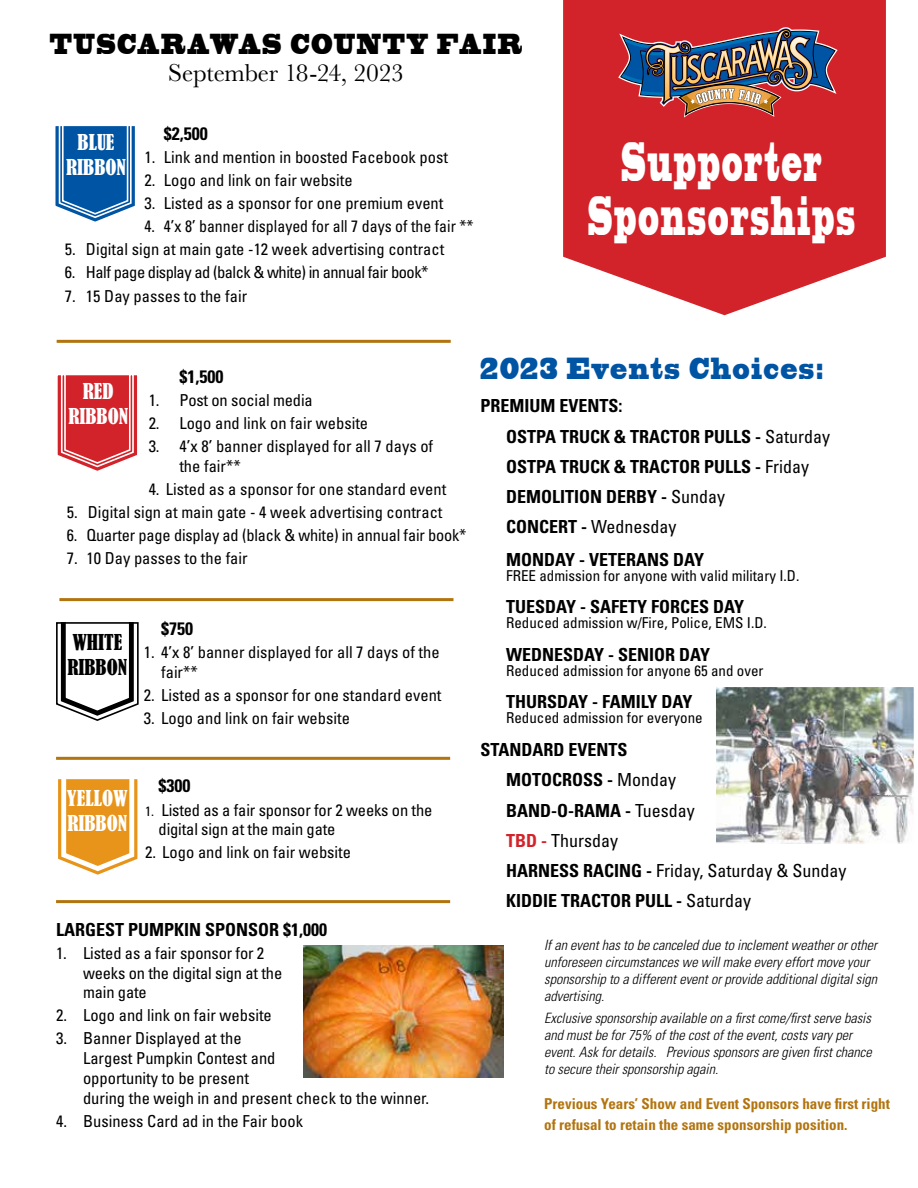
<style>
.page{position:relative;width:918px;height:1188px;background:#fff}
.page>*{position:absolute;margin:0;border:0;box-sizing:border-box;transform-origin:0 0}
.t1{font:51.75px/54px "Blackoak Std";letter-spacing:.115em;color:#fff;text-align:center;scale:.3 1}
.t2{font:28.5px "Blackoak Std";letter-spacing:.11em;color:#0054a4;scale:.45 1}
.t3{font:27px "Blackoak Std";letter-spacing:.125em;color:#000;scale:.45 1}
.t4{font:25.5px "Baskerville";letter-spacing:-.01em;color:#000}
.t5{font:condensed 20.55px/24.6px "Bernard";color:#fff;text-align:center}
.t6{font:condensed 20.55px/24.6px "Bernard";color:#000}
.t7{font:700 condensed 18px/30.3px "Univers LT Std";color:#000}
.t8{font:condensed 16.5px/19.8px "Univers LT Std";color:#000}
.t9{font:condensed 16.5px "Univers LT Std";letter-spacing:-.03em;color:#000}
.t10{font:condensed 16.5px "Univers LT Std";color:#000;scale:.96 1}
.t11{font:condensed 15px "Univers LT Std";color:#000}
.t12{font:700 condensed 15px/20.7px "Univers";color:#b2740e}
.t13{font:italic 300 condensed 14.25px/17.1px "Univers";color:#000}
.s1{font-size:13.5px}
.s2{font-weight:400}
.s3{color:#d2232a}
</style>
<div class="page">
<img style="left:717px;top:688px;width:196px;height:154px">
<div style="left:715px;top:686px;width:200px;height:158px;border:1px solid #fff"></div>
<svg style="left:57px;top:375px;width:81px;height:96px;background:#da4e54"></svg>
<svg style="left:56px;top:622px;width:83px;height:99px"></svg>
<svg style="left:58px;top:779px;width:80px;height:96px"></svg>
<hr style="left:56px;top:757px;width:394px;height:3px;background:#b2740e">
<hr style="left:59px;top:598px;width:394px;height:3px;background:#b2740e">
<svg style="left:563px;top:0;width:323px;height:316px"></svg>
<div style="left:581px;top:0;width:287px;height:298px;background:#d2232a"></div>
<svg style="left:618px;top:26px;width:220px;height:92px;background:#91555c"></svg>
<svg style="left:55px;top:126px;width:80px;height:96px;background:#3074b5"></svg>
<hr style="left:57px;top:340px;width:394px;height:3px;background:#b2740e">
<hr style="left:56px;top:900px;width:394px;height:3px;background:#b2740e">
<img style="left:303px;top:946px;width:201px;height:131px">
<h3 class="t3" style="left:50px;top:26px;width:1052px">TUSCARAWAS COUNTY FAIR</h3>
<h3 class="t4" style="left:168px;top:57px;width:237px">September 18-24, 2023</h3>
<p class="t7" style="left:164px;top:119px;width:45px">$2,500</p>
<p class="t8" style="left:145px;top:147px;width:305px">1. Link and mention in boosted Facebook post</p>
<p class="t8" style="left:145px;top:170px;width:210px">2. Logo and link on fair website</p>
<p class="t8" style="left:145px;top:193px;width:300px">3. Listed as a sponsor for one premium event</p>
<p class="t10" style="left:145px;top:216px;width:344px">4. 4’x 8’ banner displayed for all 7 days of the fair **</p>
<p class="t8" style="left:65px;top:239px;width:381px">5. Digital sign at main gate -12 week advertising contract</p>
<p class="t9" style="left:65px;top:262px;width:365px">6. Half page display ad (balck &amp; white) in annual fair book*</p>
<p class="t8" style="left:65px;top:286px;width:184px">7. 15 Day passes to the fair</p>
<p class="t5" style="left:66px;top:130px;width:61px">BLUE<br>RIBBON</p>
<h1 class="t1" style="left:588px;top:135px;width:893px">Supporter<br>Sponsorships</h1>
<p class="t7" style="left:179px;top:361px;width:45px">$1,500</p>
<p class="t8" style="left:149px;top:390px;width:166px">1. Post on social media</p>
<p class="t8" style="left:149px;top:413px;width:221px">2. Logo and link on fair website</p>
<p class="t8" style="left:179px;top:436px;width:255px;text-indent:-31px">3. 4’x 8’ banner displayed for all 7 days of the fair**</p>
<p class="t8" style="left:149px;top:479px;width:299px">4. Listed as a sponsor for one standard event</p>
<p class="t8" style="left:67px;top:502px;width:377px">5. Digital sign at main gate - 4 week advertising contract</p>
<p class="t8" style="left:67px;top:525px;width:401px">6. Quarter page display ad (black &amp; white) in annual fair book*</p>
<p class="t8" style="left:67px;top:548px;width:182px">7. 10 Day passes to the fair</p>
<p class="t5" style="left:68px;top:379px;width:61px">RED<br>RIBBON</p>
<p class="t6" style="left:67px;top:630px;width:61px">WHITE<br>RIBBON</p>
<p class="t7" style="left:161px;top:614px;width:33px">$750</p>
<p class="t8" style="left:161px;top:642px;width:280px;text-indent:-17px">1. 4’x 8’ banner displayed for all 7 days of the fair**</p>
<p class="t8" style="left:144px;top:685px;width:299px">2. Listed as a sponsor for one standard event</p>
<p class="t8" style="left:144px;top:708px;width:208px">3. Logo and link on fair website</p>
<p class="t5" style="left:67px;top:786px;width:62px;text-align:left">YELLOW<br>RIBBON</p>
<p class="t7" style="left:159px;top:771px;width:33px">$300</p>
<p class="t8" style="left:159px;top:800px;width:275px;text-indent:-13px"><span class="s1">1.</span> Listed as a fair sponsor for 2 weeks on the digital sign at the main gate</p>
<p class="t8" style="left:145px;top:842px;width:207px">2. Logo and link on fair website</p>
<p class="t7" style="left:56px;top:914px;width:273px">LARGEST PUMPKIN SPONSOR $1,000</p>
<p class="t8" style="left:83px;top:943px;width:201px;text-indent:-27px">1. Listed as a fair sponsor for 2 weeks on the digital sign at the main gate</p>
<p class="t8" style="left:56px;top:1005px;width:217px">2. Logo and link on fair website</p>
<p class="t8" style="left:83px;top:1028px;width:348px;text-indent:-27px">3. Banner Displayed at the<br>Largest Pumpkin Contest and<br>opportunity to be present<br>during the weigh in and present check to the winner.</p>
<p class="t8" style="left:56px;top:1111px;width:248px">4. Business Card ad in the Fair book</p>
<h2 class="t2" style="left:481px;top:350px;width:764px">2023 Events Choices:</h2>
<p class="t7" style="left:506px;top:391px;width:326px;text-indent:-26px">PREMIUM EVENTS:<br>OSTPA TRUCK &amp; TRACTOR PULLS - <span class="s2">Saturday<br></span>OSTPA TRUCK &amp; TRACTOR PULLS - <span class="s2">Friday<br></span>DEMOLITION DERBY - <span class="s2">Sunday<br></span>CONCERT - <span class="s2">Wednesday</span></p>
<p class="t7" style="left:506px;top:544px;width:200px">MONDAY - VETERANS DAY</p>
<p class="t11" style="left:506px;top:566px;width:295px">FREE admission for anyone with valid military I.D.</p>
<p class="t7" style="left:506px;top:592px;width:240px">TUESDAY - SAFETY FORCES DAY</p>
<p class="t11" style="left:506px;top:613px;width:262px">Reduced admission w/Fire, Police, EMS I.D.</p>
<p class="t7" style="left:506px;top:639px;width:206px">WEDNESDAY - SENIOR DAY</p>
<p class="t11" style="left:506px;top:661px;width:259px">Reduced admission for anyone 65 and over</p>
<p class="t7" style="left:506px;top:686px;width:188px">THURSDAY - FAMILY DAY</p>
<p class="t11" style="left:506px;top:708px;width:198px">Reduced admission for everyone</p>
<p class="t7" style="left:506px;top:734px;width:342px;text-indent:-26px">STANDARD EVENTS<br>MOTOCROSS - <span class="s2">Monday<br></span>BAND-O-RAMA - <span class="s2">Tuesday<br></span><span class="s3">TBD -</span> <span class="s2">Thursday<br></span>HARNESS RACING - <span class="s2">Friday, Saturday &amp; Sunday<br></span>KIDDIE TRACTOR PULL - <span class="s2">Saturday</span></p>
<p class="t13" style="left:544px;top:936px;width:335px">If an event has to be canceled due to inclement weather or other unforeseen circumstances we will make every effort move your sponsorship to a different event or provide additional digital sign advertising.</p>
<p class="t13" style="left:544px;top:1009px;width:329px">Exclusive sponsorship available on a first come/first serve basis and must be for 75% of the cost of the event, costs vary per event. Ask for details. Previous sponsors are given first chance to secure their sponsorship again.</p>
<p class="t12" style="left:544px;top:1093px;width:347px">Previous Years’ Show and Event Sponsors have first right of refusal to retain the same sponsorship position.</p>
</div>
